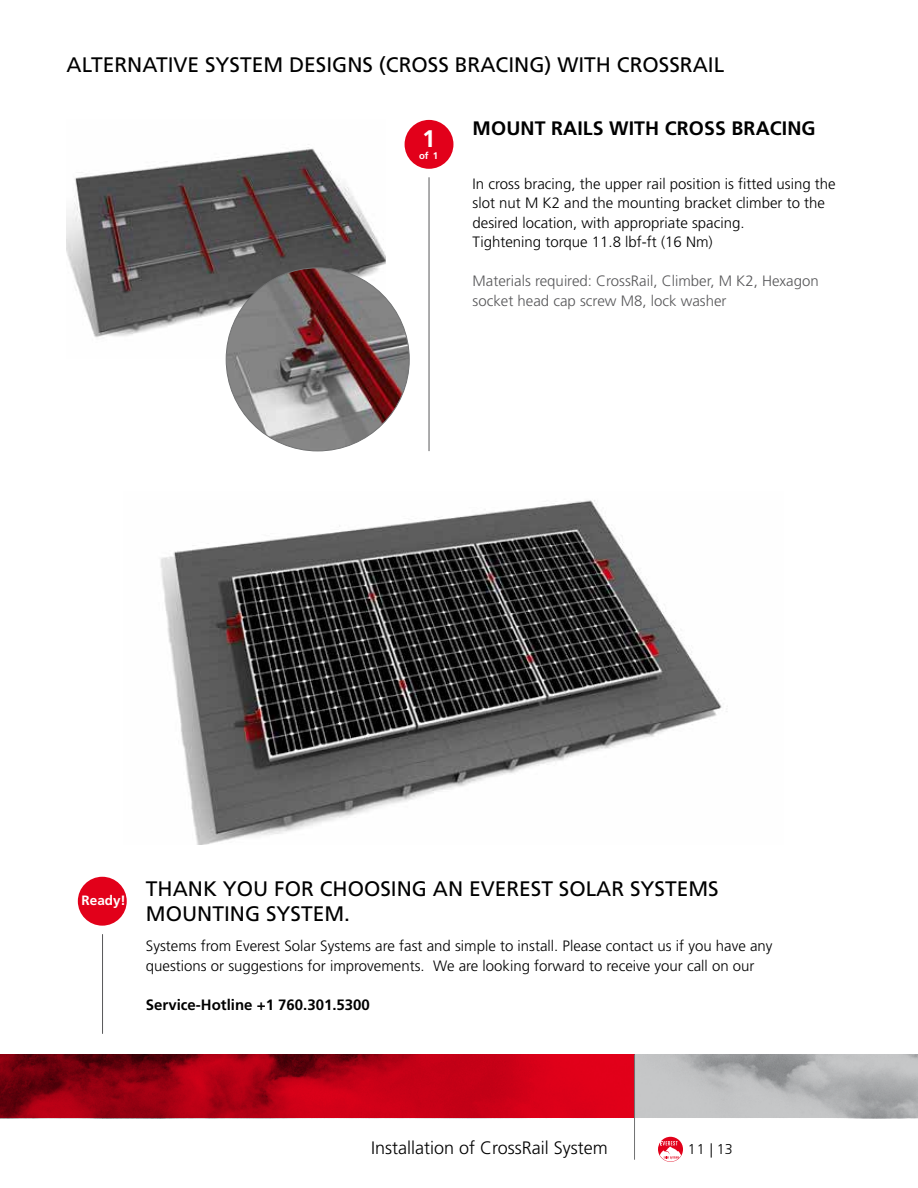
<style>
.page{position:relative;width:918px;height:1188px;background:#fff}
.page>*{position:absolute;margin:0;border:0;box-sizing:border-box;transform-origin:0 0}
.t1{font:700 24px "Frutiger LT";color:#fff}
.t2{font:21px "Frutiger LT";color:#000}
.t3{font:700 19.5px "Frutiger LT";letter-spacing:.005em;color:#000}
.t4{font:300 18px "Frutiger LT";color:#000}
.t5{font:300 15px/19.5px "Frutiger LT";color:#000}
.t6{font:300 15px/19.5px "Frutiger LT";color:#58585a}
.t7{font:700 15px "Frutiger LT";color:#000}
.t8{font:300 14.25px "Frutiger LT";color:#000}
.t9{font:700 13.5px "Frutiger LT";color:#fff}
.t10{font:700 9.6px "Frutiger LT";color:#fff}
</style>
<div class="page">
<svg style="left:658px;top:1137px;width:25px;height:25px"></svg>
<svg style="left:0;top:1055px;width:634px;height:63px"></svg>
<svg style="left:635px;top:1055px;width:283px;height:63px;fill:#bfbfc1"></svg>
<hr style="left:634px;top:1054px;width:1px;height:106px;background:#707172">
<div style="left:405px;top:120px;width:48px;height:49px;background:#e2001a;border-radius:50%"></div>
<hr style="left:429px;top:177px;width:1px;height:274px;background:#58585a">
<img style="left:67px;top:144px;width:318px;height:214px">
<img style="left:160px;top:500px;width:567px;height:344px">
<hr style="left:102px;top:934px;width:1px;height:100px;background:#58585a">
<div style="left:78px;top:877px;width:49px;height:49px;background:#e2001a;border-radius:50%"></div>
<img style="left:226px;top:268px;width:183px;height:183px;border-radius:92px">
<h2 class="t2" style="left:67px;top:52px;width:659px">ALTERNATIVE SYSTEM DESIGNS (CROSS BRACING) WITH CROSSRAIL</h2>
<h1 class="t1" style="left:422px;top:125px;width:15px">1</h1>
<p class="t10" style="left:419px;top:150px;width:20px">OF 1</p>
<h3 class="t3" style="left:473px;top:116px;width:345px">M OUNT RAILS WITH CROSS BRACING</h3>
<p class="t5" style="left:473px;top:174px;width:365px">In cross bracing, the upper rail position is fitted using the slot nut M K2 and the mounting bracket climber to the desired location, with appropriate spacing.<br>Tightening torque 11.8 lbf-ft (16 Nm)</p>
<p class="t6" style="left:473px;top:271px;width:348px">Materials required: CrossRail, Climber, M K2, Hexagon socket head cap screw M8, lock washer</p>
<p class="t9" style="left:82px;top:893px;width:46px">READY!</p>
<h2 class="t2" style="left:146px;top:876px;width:27px">THAN</h2>
<h2 class="t2" style="left:203px;top:876px;width:85px">K YOU FOR</h2>
<h2 class="t2" style="left:320px;top:876px;width:15px">CHOOSING</h2>
<h2 class="t2" style="left:433px;top:876px;width:287px">AN EVEREST SOLAR SYSTEM S</h2>
<h2 class="t2" style="left:146px;top:901px;width:206px">MOUNTING SYSTEM.</h2>
<p class="t5" style="left:146px;top:936px;width:628px">Systems from Everest Solar Systems are fast and simple to install. Please contact us if you have any questions or suggestions for improvements. We are looking forward to receive your call on our</p>
<p class="t7" style="left:146px;top:996px;width:226px">SERVICE-HOTLINE +1 760.301.5300</p>
<p class="t4" style="left:371px;top:1138px;width:238px">Installation of CrossRail System</p>
<p class="t8" style="left:688px;top:1141px;width:47px">11 | 13</p>
</div>
